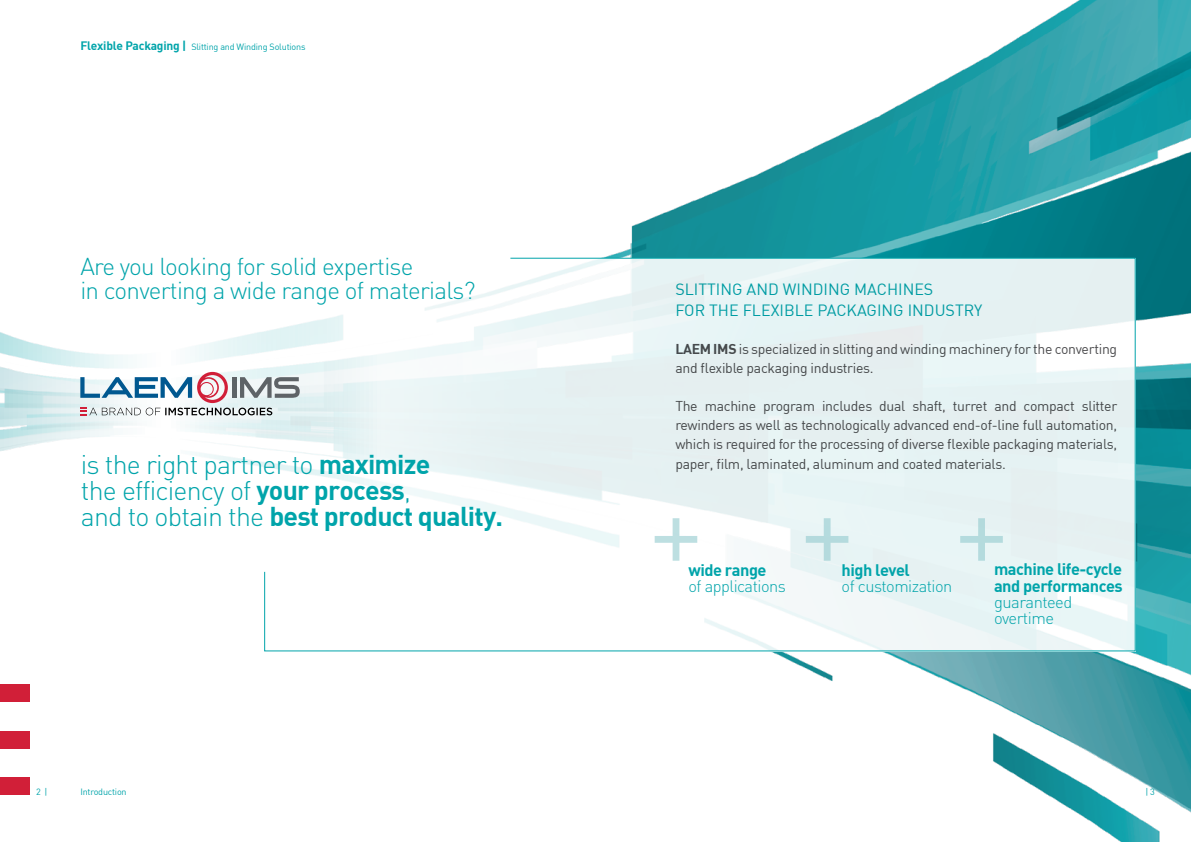
<style>
.page{position:relative;width:1191px;height:842px;background:#fff}
.page>*{position:absolute;margin:0;border:0;box-sizing:border-box;transform-origin:0 0}
.t1{font:101.9px "DIN";color:#92cace}
.t2{font:300 26.7px/26.5px "DIN";letter-spacing:-.03em;color:#00a4aa}
.t3{font:26.7px "DIN Bold";letter-spacing:-.03em;color:#00a4aa}
.t4{font:300 24.2px/24.4px "DIN";letter-spacing:-.03em;color:#00a4aa}
.t5{font:300 16.5px/16.4px "DIN";letter-spacing:-.03em;color:#00a4aa}
.t6{font:16.4px/16.4px "DIN Bold";letter-spacing:-.03em;color:#00a4aa}
.t7{font:300 16.4px "DIN";letter-spacing:-.03em;color:#00a4aa}
.t8{font:16px/21px "DIN";color:#00a4aa}
.t9{font:14px/19.3px "DIN";letter-spacing:-.02em;color:#4d4d4f}
.t10{font:9px "DIN";letter-spacing:-.02em;color:#00a4aa}
.s1{font-family:"DIN Bold";font-size:12px}
.s2{font-family:"DIN Bold";font-weight:400}
.s3{font-family:"DIN";font-weight:300}
.s4{font-family:"DIN Bold"}
</style>
<div class="page">
<img style="left:0;top:0;width:1191px;height:842px">
<div style="left:72px;top:258px;width:1063px;height:393px;background:#fff"></div>
<svg style="left:264px;top:257px;width:872px;height:395px"></svg>
<div style="left:0;top:778px;width:30px;height:17px;background:#d11f38"></div>
<div style="left:0;top:684px;width:30px;height:18px;background:#d11f38"></div>
<div style="left:0;top:731px;width:30px;height:17px;background:#d11f38"></div>
<svg style="left:80px;top:372px;width:220px;height:43px"></svg>
<p class="t10" style="left:80px;top:41px;width:227px"><span class="s1">Flexible Packaging |</span> Slitting and Winding Solutions</p>
<h3 class="t4" style="left:80px;top:254px;width:397px">Are you looking for solid expertise<br>in converting a wide range of materials?</h3>
<h2 class="t2" style="left:81px;top:450px;width:351px">is the right partner to <span class="s2">maximize </span>the efficiency of <span class="s2">your process</span>,</h2>
<h2 class="t3" style="left:81px;top:499px;width:424px"><span class="s3">and to obtain the</span> best product quality.</h2>
<p class="t8" style="left:675px;top:278px;width:309px">SLITTING AND WINDING MACHINES<br>FOR THE FLEXIBLE PACKAGING INDUSTRY</p>
<p class="t9" style="left:675px;top:339px;width:443px;line-height:19px"><span class="s4">LAEM IMS</span> is specialized in slitting and winding machinery for the converting and flexible packaging industries.</p>
<p class="t9" style="left:675px;top:396px;width:443px;text-align:justify">The machine program includes dual shaft, turret and compact slitter rewinders as well as technologically advanced end-of-line full automation, which is required for the processing of diverse flexible packaging materials, paper, film, laminated, aluminum and coated materials.</p>
<h1 class="t1" style="left:649px;top:466px;width:360px">+++</h1>
<p class="t6" style="left:688px;top:561px;width:80px">wide range</p>
<p class="t7" style="left:688px;top:576px;width:99px">of applications</p>
<p class="t6" style="left:841px;top:561px;width:70px">high level</p>
<p class="t7" style="left:841px;top:576px;width:112px">of customization</p>
<p class="t6" style="left:994px;top:560px;width:130px">machine life-cycle and performances</p>
<p class="t5" style="left:994px;top:594px;width:80px">guaranteed overtime</p>
<p class="t10" style="left:36px;top:786px;width:13px">2 |</p>
<p class="t10" style="left:1145px;top:786px;width:11px">| 3</p>
<p class="t10" style="left:80px;top:786px;width:48px">Introduction</p>
</div>
